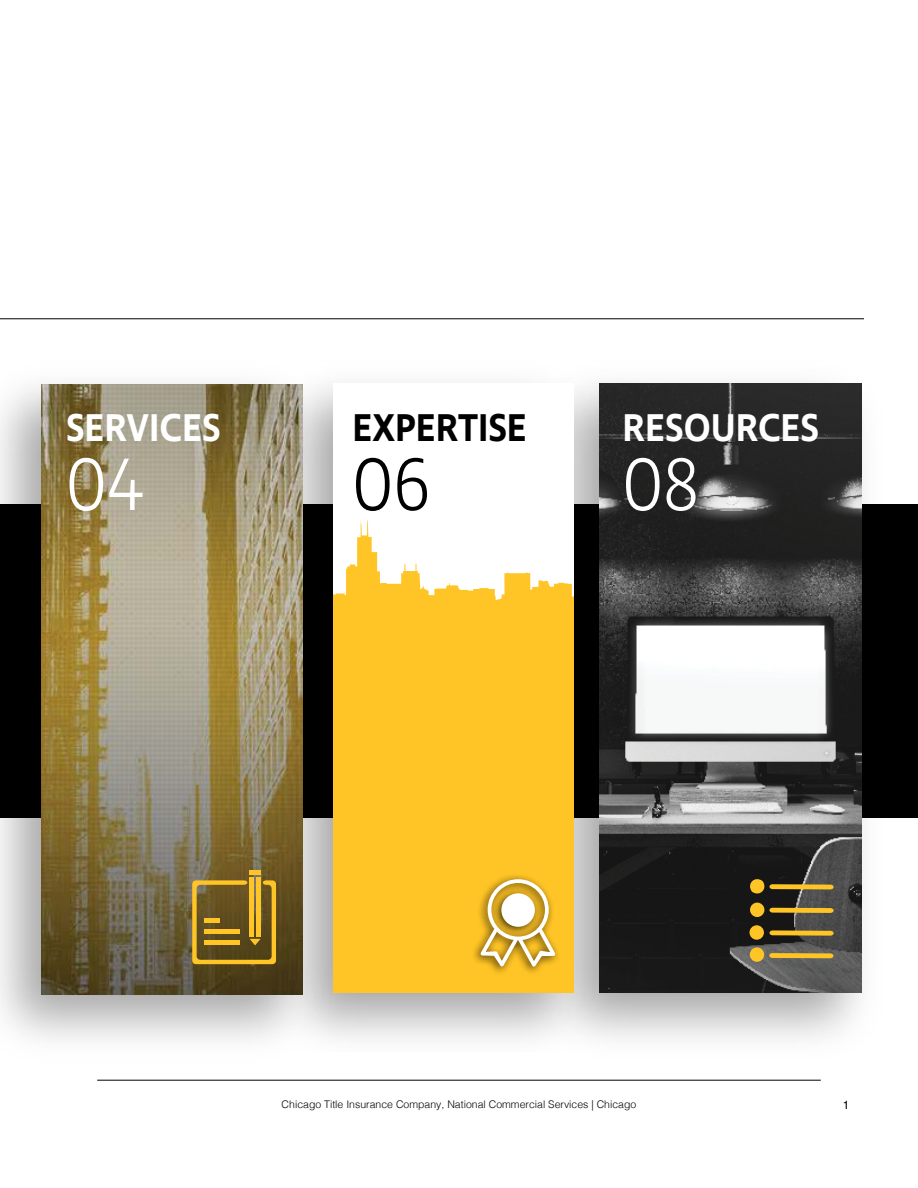
<style>
.page{position:relative;width:918px;height:1188px;background:#fff}
.page>*{position:absolute;margin:0;border:0;box-sizing:border-box;transform-origin:0 0}
.t1{font:300 75.9px "Ingra";color:#fff;scale:.91 1}
.t2{font:300 75.9px "Ingra";color:#000;scale:.91 1}
.t3{font:600 39.6px "Ingra";color:#fff;scale:.91 1}
.t4{font:600 39.6px "Ingra";color:#000;scale:.91 1}
.t5{font:12px "Helvetica";color:#000}
.t6{font:300 10.5px "Helvetica";color:#000}
</style>
<div class="page">
<hr style="left:97px;top:1080px;width:724px;height:1px;background:#000">
<div style="left:0;top:504px;width:918px;height:314px;background:#000"></div>
<img style="left:608px;top:383px;width:255px;height:656px">
<img style="left:608px;top:384px;width:254px;height:608px">
<img style="left:331px;top:382px;width:277px;height:657px">
<div style="left:333px;top:384px;width:241px;height:609px;background:#fff"></div>
<svg style="left:333px;top:520px;width:241px;height:105px"></svg>
<div style="left:333px;top:625px;width:241px;height:368px;background:#ffc425"></div>
<div style="left:471px;top:873px;width:90px;height:103px;background:#000;opacity:.75"></div>
<svg style="left:481px;top:879px;width:74px;height:88px"></svg>
<div style="left:501px;top:893px;width:34px;height:34px;background:#fff;border-radius:50%"></div>
<svg style="left:769px;top:908px;width:65px;height:5px"></svg>
<svg style="left:769px;top:930px;width:65px;height:6px"></svg>
<div style="left:750px;top:903px;width:14px;height:14px;background:#ffc425;border-radius:50%"></div>
<div style="left:749px;top:925px;width:15px;height:15px;background:#ffc425;border-radius:50%"></div>
<svg style="left:769px;top:953px;width:64px;height:5px"></svg>
<div style="left:750px;top:947px;width:14px;height:15px;background:#ffc425;border-radius:50%"></div>
<svg style="left:746px;top:875px;width:88px;height:23px"></svg>
<hr style="left:0;top:318px;width:864px;height:1px;background:#000">
<img style="left:0;top:383px;width:331px;height:657px">
<img style="left:42px;top:385px;width:261px;height:609px">
<div style="left:256px;top:877px;width:5px;height:60px;background:#ffc425"></div>
<hr style="left:250px;top:877px;width:4px;height:60px;background:#ffc425">
<div style="left:250px;top:870px;width:11px;height:5px;background:#ffc425"></div>
<svg style="left:192px;top:880px;width:84px;height:84px"></svg>
<h2 class="t3" style="left:66px;top:403px;width:172px">SERVICES</h2>
<h1 class="t1" style="left:66px;top:437px;width:87px">04</h1>
<h2 class="t4" style="left:352px;top:403px;width:193px">EXPERTISE</h2>
<h1 class="t2" style="left:352px;top:437px;width:87px">06</h1>
<h1 class="t1" style="left:622px;top:437px;width:85px">08</h1>
<h2 class="t3" style="left:622px;top:403px;width:218px">RESOURCES</h2>
<p class="t6" style="left:282px;top:1095px;width:356px">Chicago Title Insurance Company, National Commercial Services | Chicago</p>
<p class="t5" style="left:843px;top:1096px;width:8px">1</p>
</div>
